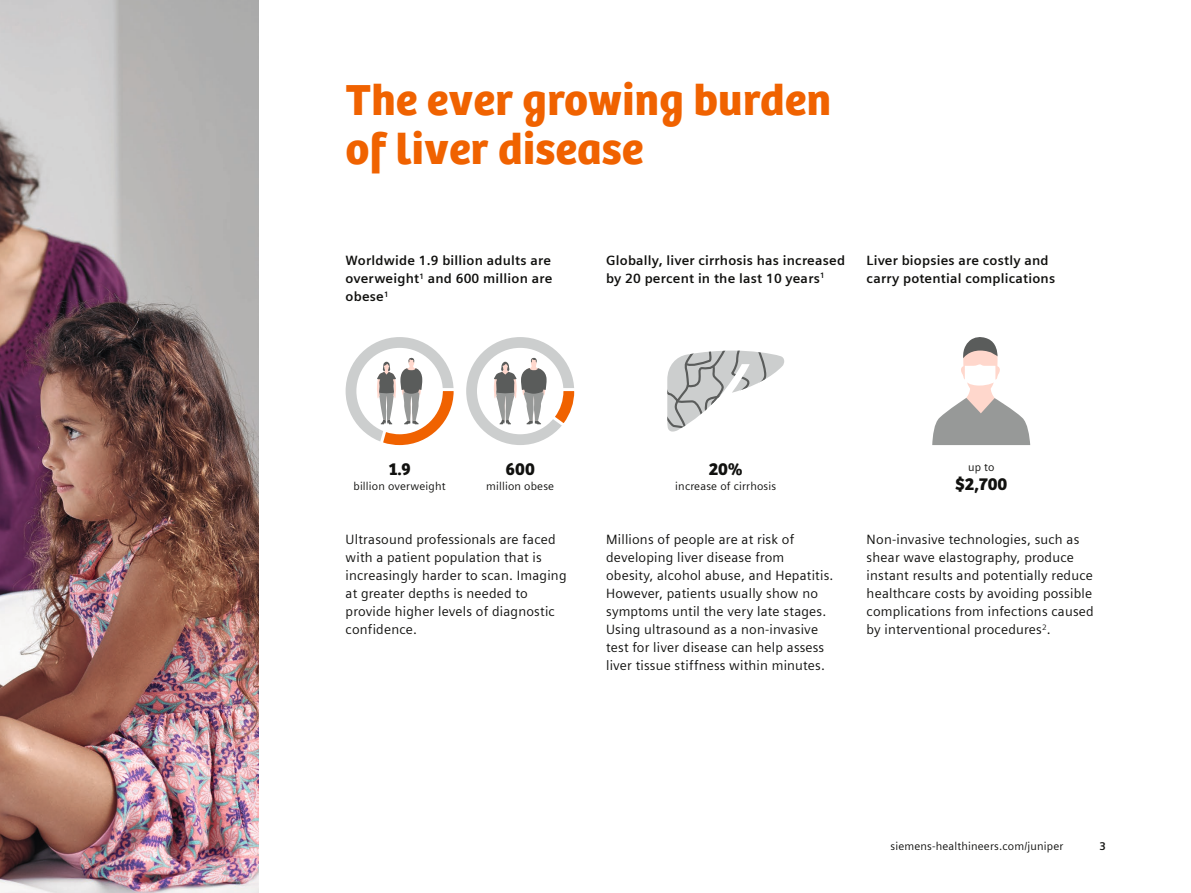
<style>
.page{position:relative;width:1191px;height:893px;background:#fff}
.page>*{position:absolute;margin:0;border:0;box-sizing:border-box;transform-origin:0 0}
.t1{font:45px/49.5px "SH Bree Headline Regular";color:#f06200}
.t2{font:18px "SH Bree Headline Regular";color:#11110f}
.t3{font:13.5px/18px "Siemens Sans";letter-spacing:.015em;color:#11110f}
.t4{font:700 13.5px/18px "Siemens Sans";letter-spacing:.015em;color:#11110f}
.t5{font:11.25px "Siemens Sans";letter-spacing:.015em;color:#11110f}
.t6{font:700 11.25px "Siemens Sans";color:#11110f}
</style>
<div class="page">
<img style="left:0;top:0;width:259px;height:893px">
<svg style="left:345px;top:337px;width:109px;height:109px"></svg>
<svg style="left:466px;top:337px;width:109px;height:108px"></svg>
<svg style="left:667px;top:351px;width:117px;height:81px"></svg>
<svg style="left:932px;top:337px;width:98px;height:108px"></svg>
<h1 class="t1" style="left:345px;top:74px;width:487px">The ever growing burden of liver disease</h1>
<p class="t4" style="left:345px;top:251px;width:208px;text-align:justify">Worldwide 1.9 billion adults are overweight<sup>1</sup> and 600 million are obese<sup>1</sup></p>
<p class="t4" style="left:606px;top:250px;width:240px">Globally, liver cirrhosis has increased by 20 percent in the last 10 years<sup>1</sup></p>
<p class="t4" style="left:866px;top:251px;width:190px">Liver biopsies are costly and carry potential complications</p>
<h2 class="t2" style="left:388px;top:455px;width:24px">1.9</h2>
<p class="t5" style="left:353px;top:478px;width:94px">billion overweight</p>
<h2 class="t2" style="left:505px;top:455px;width:31px">600</h2>
<p class="t5" style="left:486px;top:478px;width:70px">million obese</p>
<h2 class="t2" style="left:708px;top:455px;width:36px">20%</h2>
<p class="t5" style="left:675px;top:478px;width:102px">increase of cirrhosis</p>
<p class="t5" style="left:968px;top:458px;width:28px">up to</p>
<h2 class="t2" style="left:955px;top:470px;width:54px">$2,700</h2>
<p class="t3" style="left:345px;top:529px;width:222px">Ultrasound professionals are faced with a patient population that is increasingly harder to scan. Imaging at greater depths is needed to provide higher levels of diagnostic confidence.</p>
<p class="t3" style="left:606px;top:529px;width:229px">Millions of people are at risk of developing liver disease from obesity, alcohol abuse, and Hepatitis.<br>However, patients usually show no symptoms until the very late stages.<br>Using ultrasound as a non-invasive test for liver disease can help assess liver tissue stiffness within minutes.</p>
<p class="t3" style="left:866px;top:529px;width:229px">Non-invasive technologies, such as shear wave elastography, produce instant results and potentially reduce healthcare costs by avoiding possible complications from infections caused by interventional procedures<sup>2</sup>.</p>
<p class="t5" style="left:890px;top:838px;width:174px">siemens-healthineers.com/juniper</p>
<p class="t6" style="left:1099px;top:838px;width:8px">3</p>
</div>
